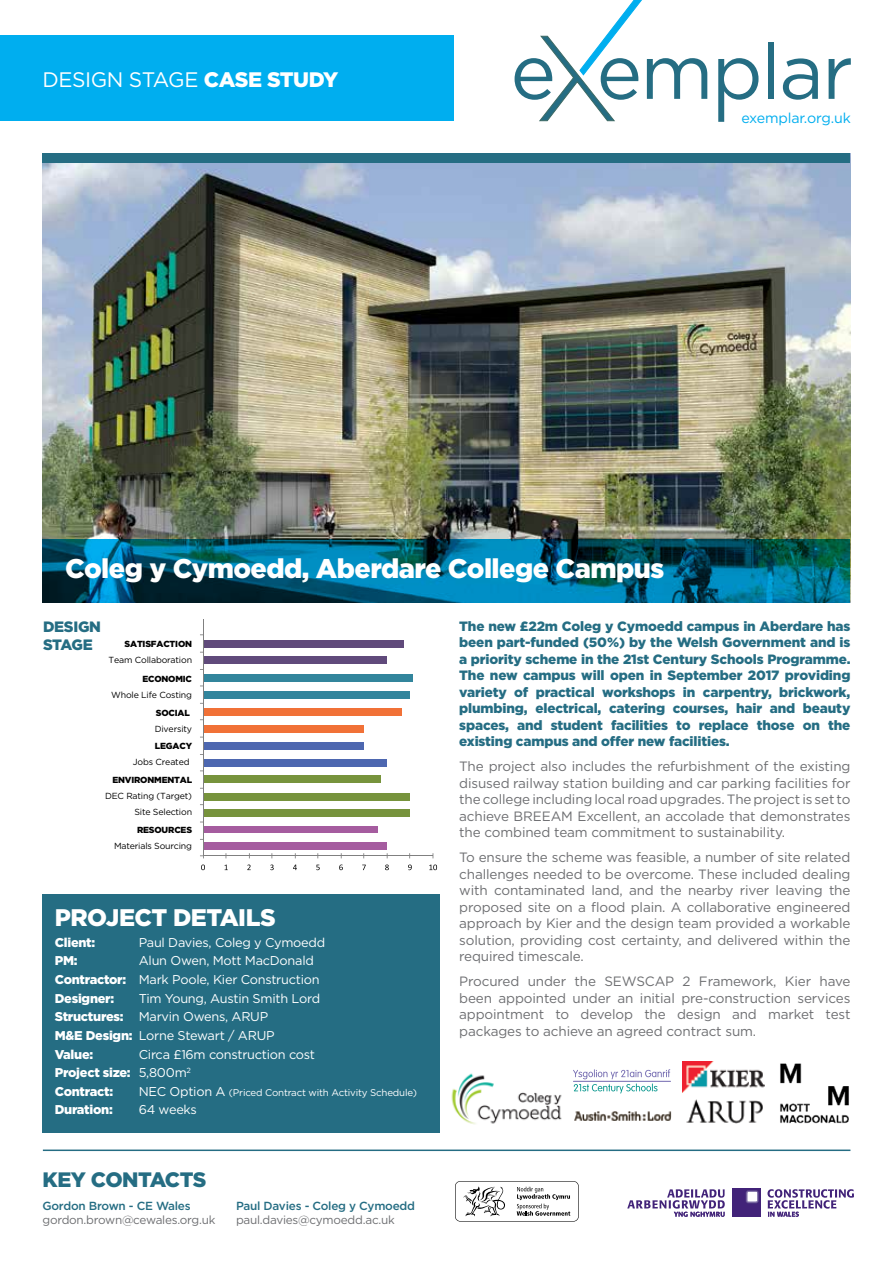
<style>
.page{position:relative;width:893px;height:1263px;background:#fff}
.page>*{position:absolute;margin:0;border:0;box-sizing:border-box;transform-origin:0 0}
.t1{font:900 27px "Gotham";letter-spacing:-.02em;color:#fff}
.t2{font:900 24px "Gotham";letter-spacing:-.02em;color:#fff}
.t3{font:21px "Gotham";letter-spacing:-.02em;color:#fff}
.t4{font:900 20.85px "Gotham";letter-spacing:-.02em;color:#256d83}
.t5{font:900 15px/18px "Gotham";letter-spacing:-.02em;color:#256d83}
.t6{font:14.25px "Gotham";letter-spacing:-.01em;color:#00aeef}
.t7{font:13.5px/16.5px "Gotham";letter-spacing:-.01em;color:#6d6e71;text-align:justify}
.t8{font:900 13.5px/16.5px "Gotham";letter-spacing:-.01em;color:#256d83;text-align:justify}
.t9{font:12.75px/18.6px "Gotham";letter-spacing:-.02em;color:#fff}
.t10{font:900 12.75px "Gotham";letter-spacing:-.02em;color:#fff}
.t11{font:11.7px "Gotham";letter-spacing:-.02em;color:#6d6e71}
.t12{font:500 11.7px "Gotham";letter-spacing:-.02em;color:#256d83}
.t13{font:9.75px "Gotham";letter-spacing:-.02em;color:#fff}
.t14{font:8.85px/15.8px "Gotham";letter-spacing:-.02em;color:#000;text-align:right}
.t15{font:900 8.85px "Gotham";letter-spacing:-.02em;color:#000}
.s1{font-weight:900}
.s2{font-size:12.75px}
</style>
<div class="page">
<div style="left:203px;top:640px;width:201px;height:7px;background:#604a7b"></div>
<div style="left:203px;top:656px;width:184px;height:7px;background:#604a7b"></div>
<hr style="left:203px;top:620px;width:1px;height:236px;background:#808080">
<svg style="left:200px;top:663px;width:238px;height:208px"></svg>
<div style="left:0;top:36px;width:453px;height:85px;background:#00aeef"></div>
<img style="left:43px;top:162px;width:807px;height:377px">
<svg style="left:43px;top:539px;width:807px;height:63px;background:#00617f"></svg>
<div style="left:43px;top:153px;width:807px;height:9px;background:#256d83"></div>
<hr style="left:43px;top:1149px;width:807px;height:2px;background:#256d83">
<svg style="left:718px;top:58px;width:40px;height:64px"></svg>
<div style="left:768px;top:43px;width:6px;height:56px;background:#256d83"></div>
<svg style="left:783px;top:58px;width:35px;height:42px"></svg>
<svg style="left:829px;top:58px;width:22px;height:41px"></svg>
<svg style="left:515px;top:0;width:192px;height:121px"></svg>
<div style="left:42px;top:894px;width:397px;height:238px;background:#256d83"></div>
<img style="left:451px;top:1073px;width:111px;height:52px">
<img style="left:682px;top:1062px;width:82px;height:30px">
<img style="left:780px;top:1063px;width:69px;height:61px">
<img style="left:686px;top:1099px;width:77px;height:25px">
<img style="left:574px;top:1111px;width:98px;height:10px">
<div style="left:731px;top:1188px;width:29px;height:29px;background:#422379"></div>
<svg style="left:745px;top:1190px;width:14px;height:13px"></svg>
<div style="left:746px;top:1190px;width:12px;height:13px;background:#543c86;border-radius:2px"></div>
<svg style="left:746px;top:1191px;width:12px;height:12px"></svg>
<svg style="left:746px;top:1191px;width:12px;height:11px"></svg>
<div style="left:748px;top:1192px;width:9px;height:9px;background:#fff"></div>
<svg style="left:767px;top:1189px;width:87px;height:28px"></svg>
<svg style="left:627px;top:1189px;width:98px;height:28px"></svg>
<svg style="left:455px;top:1181px;width:124px;height:40px"></svg>
<svg style="left:573px;top:1069px;width:97px;height:24px"></svg>
<hr style="left:573px;top:1081px;width:97px;height:1px;background:#7168af">
<h3 class="t3" style="left:43px;top:66px;width:297px">DESIGN STAGE <span class="s1">CASE STUDY</span></h3>
<p class="t6" style="left:741px;top:109px;width:111px">exemplar.org.uk</p>
<h1 class="t1" style="left:65px;top:549px;width:600px">Coleg y Cymoedd, Aberdare College Campus</h1>
<p class="t5" style="left:43px;top:617px;width:60px">DESIGN<br>STAGE</p>
<p class="t15" style="left:125px;top:638px;width:69px">SATISFACTION</p>
<p class="t14" style="left:109px;top:652px;width:85px">Team Collaboration</p>
<p class="t15" style="left:142px;top:673px;width:51px">ECONOMIC</p>
<p class="t14" style="left:111px;top:686px;width:82px">Whole Life Costing</p>
<p class="t15" style="left:156px;top:707px;width:36px">SOCIAL</p>
<p class="t14" style="left:155px;top:720px;width:39px">Diversity</p>
<p class="t15" style="left:155px;top:740px;width:39px">LEGACY</p>
<p class="t14" style="left:133px;top:754px;width:58px">Jobs Created</p>
<p class="t15" style="left:112px;top:774px;width:81px">ENVIRONMENTAL</p>
<p class="t14" style="left:105px;top:788px;width:88px">DEC Rating (Target)<br>Site Selection</p>
<p class="t15" style="left:137px;top:824px;width:57px">RESOURCES</p>
<p class="t14" style="left:114px;top:838px;width:80px">Materials Sourcing</p>
<h2 class="t2" style="left:55px;top:901px;width:222px">PROJECT DETAILS</h2>
<p class="t10" style="left:55px;top:933px;width:42px">Client:</p>
<p class="t9" style="left:139px;top:933px;width:188px">Paul Davies, Coleg y Cymoedd</p>
<p class="t10" style="left:55px;top:952px;width:24px">PM:</p>
<p class="t9" style="left:55px;top:951px;width:266px;text-indent:84px">Alun Owen, Mott MacDonald<br><span class="s1">Contractor:</span> Mark Poole, Kier Construction<br><span class="s1">Designer:</span></p>
<p class="t9" style="left:55px;top:988px;width:267px;text-indent:84px">Tim Young, Austin Smith Lord<br><span class="s1">Structures:</span> Marvin Owens, ARUP<br><span class="s1">M&amp;E Design:</span> Lorne Stewart / ARUP<br><span class="s1">Value:</span></p>
<p class="t9" style="left:55px;top:1044px;width:262px;text-indent:84px">Circa £16m construction cost<br><span class="s1">Project size:</span> 5,800m<sup>2<br></sup><span class="s1">Contract:</span></p>
<p class="t13" style="left:139px;top:1086px;width:280px"><span class="s2">NEC Option A</span> (Priced Contract with Activity Schedule)</p>
<p class="t10" style="left:55px;top:1101px;width:60px">Duration:</p>
<p class="t9" style="left:139px;top:1100px;width:60px">64 weeks</p>
<h3 class="t4" style="left:43px;top:1165px;width:165px">KEY CONTACTS</h3>
<p class="t12" style="left:43px;top:1198px;width:150px">Gordon Brown - CE Wales</p>
<p class="t11" style="left:43px;top:1212px;width:174px">gordon.brown@cewales.org.uk</p>
<p class="t12" style="left:236px;top:1198px;width:181px">Paul Davies - Coleg y Cymoedd</p>
<p class="t11" style="left:236px;top:1212px;width:160px">paul.davies@cymoedd.ac.uk</p>
<p class="t8" style="left:459px;top:617px;width:393px">The new £22m Coleg y Cymoedd campus in Aberdare has been part-funded (50%) by the Welsh Government and is a priority scheme in the 21st Century Schools Programme.<br>The new campus will open in September 2017 providing variety of practical workshops in carpentry, brickwork, plumbing, electrical, catering courses, hair and beauty spaces, and student facilities to replace those on the existing campus and offer new facilities.</p>
<p class="t7" style="left:459px;top:758px;width:393px">The project also includes the refurbishment of the existing disused railway station building and car parking facilities for the college including local road upgrades. The project is set to achieve BREEAM Excellent, an accolade that demonstrates the combined team commitment to sustainability.</p>
<p class="t7" style="left:459px;top:849px;width:393px">To ensure the scheme was feasible, a number of site related challenges needed to be overcome. These included dealing with contaminated land, and the nearby river leaving the proposed site on a flood plain. A collaborative engineered approach by Kier and the design team provided a workable solution, providing cost certainty, and delivered within the required timescale.</p>
<p class="t7" style="left:459px;top:973px;width:393px">Procured under the SEWSCAP 2 Framework, Kier have been appointed under an initial pre-construction services appointment to develop the design and market test packages to achieve an agreed contract sum.</p>
</div>
